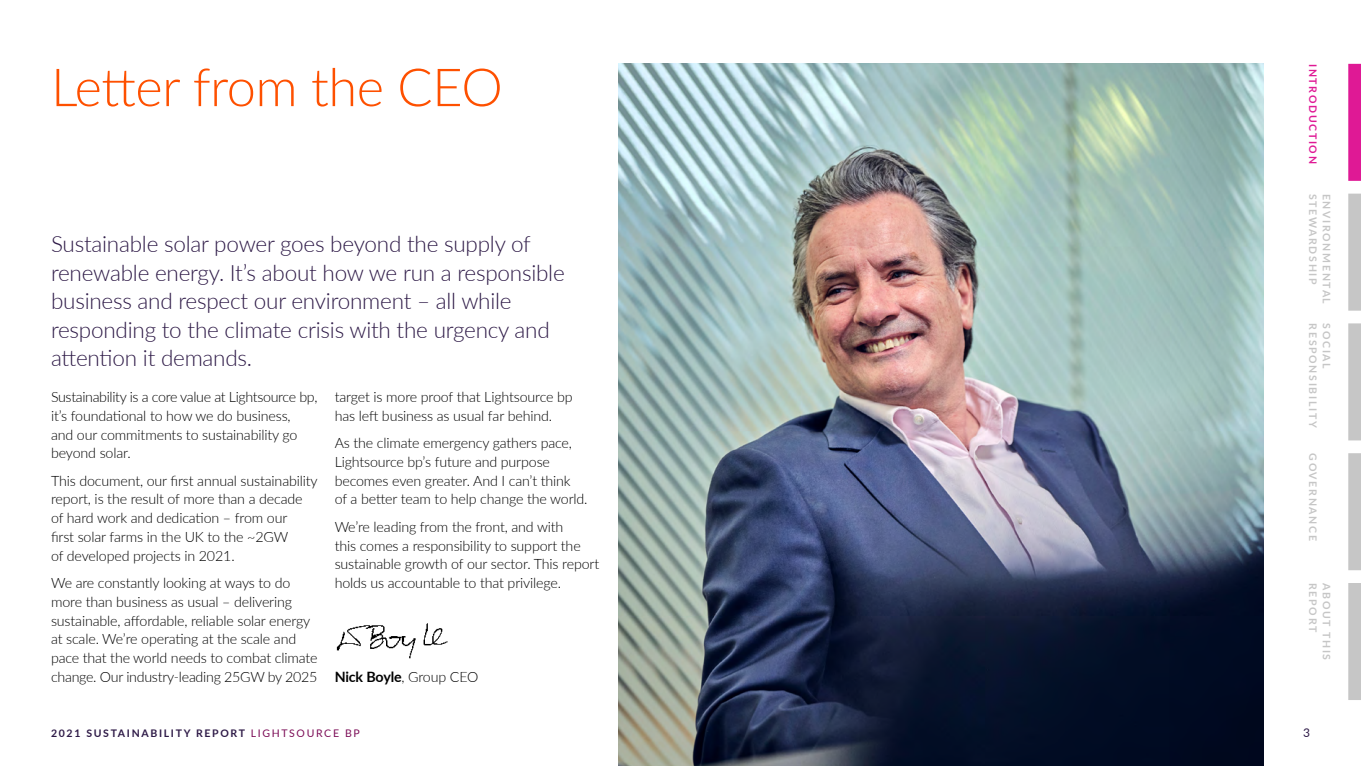
<style>
.page{position:relative;width:1361px;height:766px;background:#fff}
.page>*{position:absolute;margin:0;border:0;box-sizing:border-box;transform-origin:0 0}
.t1{font:300 52.5px "Lato";letter-spacing:-.01em;color:#fe5000}
.t2{font:300 22.5px/28.5px "Lato";letter-spacing:-.01em;color:#2e1a47}
.t3{font:300 14.25px/18.8px "Lato";letter-spacing:-.01em;color:#000}
.t4{font:700 14.25px "Lato";letter-spacing:-.01em;color:#000}
.t5{font:12px "Lato";color:#2e1a47}
.t6{font:700 10.5px "Lato";letter-spacing:.16em;color:#c6c6c6}
.t7{font:700 10.5px "Lato";letter-spacing:.16em;color:#2e1a47}
.t8{font:700 10.5px "Lato";letter-spacing:.16em;color:#df1995}
.s1{font-weight:300}
.s2{font-weight:400;color:#7b0b55}
</style>
<div class="page">
<img style="left:618px;top:64px;width:645px;height:701px">
<img style="left:336px;top:623px;width:112px;height:35px">
<div style="left:1348px;top:64px;width:13px;height:117px;background:#df1995"></div>
<div style="left:1348px;top:193px;width:13px;height:117px;background:#c6c6c6"></div>
<div style="left:1348px;top:323px;width:13px;height:117px;background:#c6c6c6"></div>
<div style="left:1348px;top:453px;width:13px;height:117px;background:#c6c6c6"></div>
<div style="left:1348px;top:583px;width:13px;height:116px;background:#c6c6c6"></div>
<h1 class="t1" style="left:51px;top:51px;width:453px">Letter from the CEO</h1>
<h2 class="t2" style="left:51px;top:229px;width:515px">Sustainable solar power goes beyond the supply of renewable energy. It’s about how we run a responsible business and respect our environment – all while responding to the climate crisis with the urgency and attention it demands.</h2>
<p class="t3" style="left:51px;top:387px;width:268px">Sustainability is a core value at Lightsource bp, it’s foundational to how we do business,<br>and our commitments to sustainability go beyond solar.</p>
<p class="t3" style="left:51px;top:470px;width:268px">This document, our first annual sustainability report, is the result of more than a decade of hard work and dedication – from our<br>first solar farms in the UK to the ~2GW<br>of developed projects in 2021.</p>
<p class="t3" style="left:51px;top:573px;width:268px">We are constantly looking at ways to do more than business as usual – delivering sustainable, affordable, reliable solar energy at scale. We’re operating at the scale and pace that the world needs to combat climate change. Our industry-leading 25GW by 2025</p>
<p class="t3" style="left:335px;top:387px;width:240px">target is more proof that Lightsource bp has left business as usual far behind.</p>
<p class="t3" style="left:335px;top:433px;width:254px">As the climate emergency gathers pace, Lightsource bp’s future and purpose becomes even greater. And I can’t think<br>of a better team to help change the world.</p>
<p class="t3" style="left:335px;top:516px;width:266px">We’re leading from the front, and with<br>this comes a responsibility to support the sustainable growth of our sector. This report holds us accountable to that privilege.</p>
<p class="t4" style="left:335px;top:666px;width:145px">Nick Boyle<span class="s1">, Group CEO</span></p>
<p class="t8" style="left:1320px;top:64px;width:101px;rotate:90deg">INTRODUCTION</p>
<p class="t6" style="left:1320px;top:193px;width:92px;rotate:90deg">STEWARDSHIP</p>
<p class="t6" style="left:1334px;top:193px;width:112px;rotate:90deg">ENVIRONMENTAL</p>
<p class="t6" style="left:1320px;top:323px;width:106px;rotate:90deg">RESPONSIBILITY</p>
<p class="t6" style="left:1334px;top:323px;width:47px;rotate:90deg">SOCIAL</p>
<p class="t6" style="left:1320px;top:453px;width:89px;rotate:90deg">GOVERNANCE</p>
<p class="t6" style="left:1320px;top:583px;width:51px;rotate:90deg">REPORT</p>
<p class="t6" style="left:1334px;top:583px;width:79px;rotate:90deg">ABOUT THIS</p>
<p class="t7" style="left:51px;top:725px;width:310px">2021 SUSTAINABILITY REPORT <span class="s2">LIGHTSOURCE BP</span></p>
<p class="t5" style="left:1303px;top:724px;width:8px">3</p>
</div>
